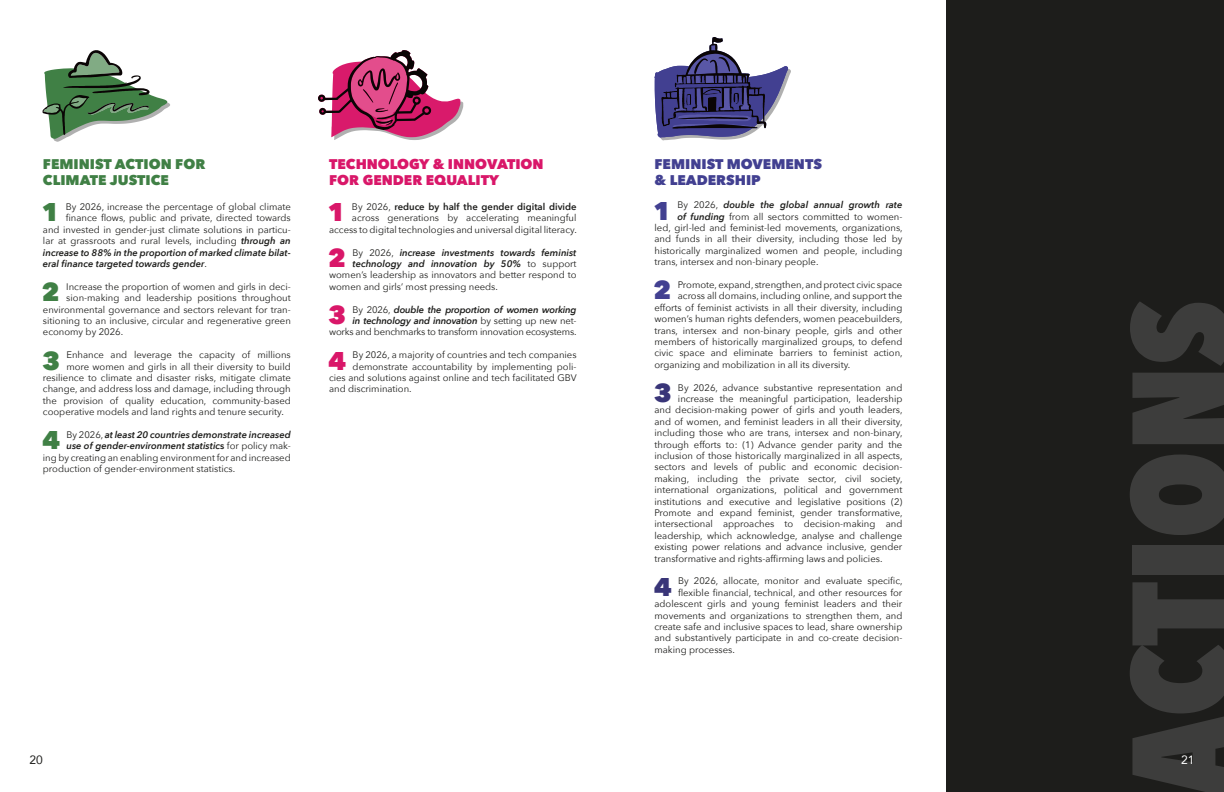
<style>
.page{position:relative;width:1224px;height:792px;background:#fff}
.page>*{position:absolute;margin:0;border:0;box-sizing:border-box;transform-origin:0 0}
.t1{font:800 136px "Avenir Next Condensed";color:#3d3d3c}
.t2{font:800 25.6px "Avenir Next";color:#d91769}
.t3{font:800 25.6px "Avenir Next";color:#408045}
.t4{font:800 25.6px "Avenir Next";color:#424091}
.t5{font:800 25.6px "Avenir Next";color:#393578}
.t6{font:800 14px/16.8px "Avenir Next";color:#d91769}
.t7{font:800 14px/16.8px "Avenir Next";color:#408045}
.t8{font:800 14px/16.8px "Avenir Next";color:#424091}
.t9{font:12px "Avenir";color:#1d1d1b}
.t10{font:12px "Avenir";color:#fff}
.t11{font:9.5px/11.4px "Avenir Next";color:#1d1d1b;text-align:right}
.t12{font:italic 600 9.5px "Avenir Next";color:#1d1d1b}
.t13{font:9.5px/11.4px "Avenir Next";letter-spacing:-.02em;color:#1d1d1b;text-align:right}
.s1{font-weight:400;font-style:normal}
.s2{font-weight:600}
.s3{font-weight:600;font-style:italic}
.s4{font-style:normal}
</style>
<div class="page">
<div style="left:947px;top:0;width:277px;height:792px;background:#1d1d1b"></div>
<svg style="left:318px;top:50px;width:145px;height:90px"></svg>
<svg style="left:654px;top:37px;width:137px;height:103px"></svg>
<svg style="left:42px;top:50px;width:128px;height:92px"></svg>
<h3 class="t7" style="left:43px;top:155px;width:164px">FEMINIST ACTION FOR<br>CLIMATE JUSTICE</h3>
<h2 class="t3" style="left:41px;top:197px;width:19px">1</h2>
<p class="t11" style="left:66px;top:201px;width:227px">By 2026, increase the percentage of global climate</p>
<h3 class="t6" style="left:329px;top:155px;width:216px">TECHNOLOGY &amp; INNOVATION<br>FOR GENDER EQUALITY</h3>
<h2 class="t2" style="left:328px;top:197px;width:19px">1</h2>
<h3 class="t8" style="left:655px;top:155px;width:169px">FEMINIST MOVEMENTS &amp; LEADERSHIP</h3>
<h2 class="t4" style="left:653px;top:195px;width:19px">1</h2>
<p class="t12" style="left:677px;top:197px;width:227px"><span class="s1">By 2026,</span> double the global annual growth rate</p>
<p class="t11" style="left:329px;top:201px;width:249px">By 2026, <span class="s2">reduce by half the gender digital divide </span>across generations by accelerating meaningful access to digital technologies and universal digital literacy.</p>
<h2 class="t2" style="left:328px;top:242px;width:19px">2</h2>
<p class="t12" style="left:352px;top:244px;width:226px"><span class="s1">By 2026,</span> increase investments towards feminist</p>
<p class="t11" style="left:677px;top:210px;width:227px"><span class="s3">of funding</span> from all sectors committed to women-</p>
<p class="t11" style="left:655px;top:222px;width:250px">led, girl-led and feminist-led movements, organizations,</p>
<p class="t11" style="left:655px;top:233px;width:249px">and funds in all their diversity, including those led by</p>
<p class="t11" style="left:655px;top:244px;width:249px">historically marginalized women and people, including</p>
<p class="t11" style="left:655px;top:256px;width:165px">trans, intersex and non-binary people.</p>
<h2 class="t4" style="left:654px;top:275px;width:19px">2</h2>
<p class="t11" style="left:678px;top:279px;width:226px">Promote, expand, strengthen, and protect civic space</p>
<p class="t11" style="left:66px;top:212px;width:227px">finance flows, public and private, directed towards</p>
<p class="t11" style="left:43px;top:223px;width:249px">and invested in gender-just climate solutions in particu-</p>
<p class="t11" style="left:43px;top:235px;width:249px">lar at grassroots and rural levels, including <span class="s3">through an</span></p>
<p class="t12" style="left:43px;top:244px;width:249px">increase to 88% in the proportion of marked climate bilat-</p>
<p class="t12" style="left:43px;top:256px;width:165px">eral finance targeted towards gender<span class="s1">.</span></p>
<h2 class="t3" style="left:42px;top:276px;width:19px">2</h2>
<p class="t11" style="left:66px;top:280px;width:226px">Increase the proportion of women and girls in deci-</p>
<p class="t12" style="left:352px;top:256px;width:226px">technology and innovation by 50% <span class="s1">to support</span></p>
<p class="t11" style="left:329px;top:269px;width:249px">women’s leadership as innovators and better respond to</p>
<p class="t11" style="left:329px;top:280px;width:170px">women and girls’ most pressing needs.</p>
<h2 class="t2" style="left:328px;top:299px;width:19px">3</h2>
<p class="t11" style="left:678px;top:290px;width:226px">across all domains, including online, and support the</p>
<p class="t11" style="left:655px;top:301px;width:249px">efforts of feminist activists in all their diversity, including</p>
<p class="t11" style="left:655px;top:313px;width:250px">women’s human rights defenders, women peacebuilders,</p>
<p class="t11" style="left:655px;top:324px;width:249px">trans, intersex and non-binary people, girls and other</p>
<p class="t11" style="left:655px;top:336px;width:249px">members of historically marginalized groups, to defend</p>
<p class="t11" style="left:655px;top:347px;width:250px">civic space and eliminate barriers to feminist action,</p>
<p class="t11" style="left:655px;top:358px;width:197px">organizing and mobilization in all its diversity.</p>
<h2 class="t5" style="left:654px;top:377px;width:19px">3</h2>
<p class="t11" style="left:678px;top:381px;width:226px">By 2026, advance substantive representation and</p>
<p class="t11" style="left:66px;top:292px;width:226px">sion-making and leadership positions throughout</p>
<p class="t11" style="left:43px;top:303px;width:249px">environmental governance and sectors relevant for tran-</p>
<p class="t11" style="left:43px;top:315px;width:249px">sitioning to an inclusive, circular and regenerative green</p>
<p class="t11" style="left:43px;top:326px;width:82px">economy by 2026.</p>
<h2 class="t3" style="left:42px;top:345px;width:19px">3</h2>
<p class="t11" style="left:66px;top:349px;width:226px">Enhance and leverage the capacity of millions</p>
<h1 class="t1" style="left:1096px;top:797px;width:498px;rotate:-90deg">ACTIONS</h1>
<p class="t13" style="left:329px;top:303px;width:249px">By 2026, <span class="s3">double the proportion of women working<br>in technology and innovation</span> by setting up new net&shy;works and benchmarks to transform innovation ecosystems.</p>
<h2 class="t2" style="left:328px;top:345px;width:19px">4</h2>
<p class="t11" style="left:353px;top:349px;width:225px">By 2026, a majority of countries and tech companies</p>
<p class="t11" style="left:66px;top:360px;width:226px">more women and girls in all their diversity to build</p>
<p class="t11" style="left:43px;top:372px;width:249px">resilience to climate and disaster risks, mitigate climate</p>
<p class="t11" style="left:43px;top:383px;width:249px">change, and address loss and damage, including through</p>
<p class="t11" style="left:43px;top:394px;width:249px">the provision of quality education, community-based</p>
<p class="t11" style="left:43px;top:406px;width:243px">cooperative models and land rights and tenure security.</p>
<h2 class="t3" style="left:42px;top:425px;width:19px">4</h2>
<p class="t12" style="left:66px;top:427px;width:226px"><span class="s1">By 2026,</span> at least 20 countries demonstrate increased</p>
<p class="t11" style="left:353px;top:360px;width:225px">demonstrate accountability by implementing poli-</p>
<p class="t11" style="left:329px;top:372px;width:249px">cies and solutions against online and tech facilitated GBV</p>
<p class="t11" style="left:329px;top:383px;width:84px">and discrimination.</p>
<p class="t11" style="left:678px;top:393px;width:226px">increase the meaningful participation, leadership</p>
<p class="t11" style="left:655px;top:404px;width:250px">and decision-making power of girls and youth leaders,</p>
<p class="t11" style="left:655px;top:415px;width:250px">and of women, and feminist leaders in all their diversity,</p>
<p class="t11" style="left:655px;top:427px;width:250px">including those who are trans, intersex and non-binary,</p>
<p class="t11" style="left:655px;top:438px;width:249px">through efforts to: (1) Advance gender parity and the</p>
<p class="t11" style="left:655px;top:450px;width:250px">inclusion of those historically marginalized in all aspects,</p>
<p class="t11" style="left:655px;top:461px;width:249px">sectors and levels of public and economic decision-</p>
<p class="t11" style="left:655px;top:472px;width:250px">making, including the private sector, civil society,</p>
<p class="t11" style="left:655px;top:484px;width:249px">international organizations, political and government</p>
<p class="t11" style="left:655px;top:495px;width:249px">institutions and executive and legislative positions (2)</p>
<p class="t11" style="left:655px;top:507px;width:250px">Promote and expand feminist, gender transformative,</p>
<p class="t11" style="left:655px;top:518px;width:249px">intersectional approaches to decision-making and</p>
<p class="t11" style="left:655px;top:529px;width:249px">leadership, which acknowledge, analyse and challenge</p>
<p class="t11" style="left:655px;top:541px;width:249px">existing power relations and advance inclusive, gender</p>
<p class="t11" style="left:655px;top:552px;width:229px">transformative and rights-affirming laws and policies.</p>
<h2 class="t5" style="left:654px;top:571px;width:19px">4</h2>
<p class="t11" style="left:678px;top:575px;width:226px">By 2026, allocate, monitor and evaluate specific,</p>
<p class="t12" style="left:66px;top:438px;width:226px">use of gender-environment statistic<span class="s4">s</span> <span class="s1">for policy mak-</span></p>
<p class="t11" style="left:43px;top:451px;width:249px">ing by creating an enabling environment for and increased</p>
<p class="t11" style="left:43px;top:463px;width:194px">production of gender-environment statistics.</p>
<p class="t11" style="left:678px;top:586px;width:226px">flexible financial, technical, and other resources for</p>
<p class="t11" style="left:655px;top:598px;width:249px">adolescent girls and young feminist leaders and their</p>
<p class="t11" style="left:655px;top:609px;width:249px">movements and organizations to strengthen them, and</p>
<p class="t11" style="left:655px;top:621px;width:249px">create safe and inclusive spaces to lead, share ownership</p>
<p class="t11" style="left:655px;top:632px;width:249px">and substantively participate in and co-create decision-</p>
<p class="t11" style="left:655px;top:643px;width:82px">making processes.</p>
<p class="t9" style="left:30px;top:751px;width:15px">20</p>
<p class="t10" style="left:1181px;top:751px;width:15px">21</p>
</div>
